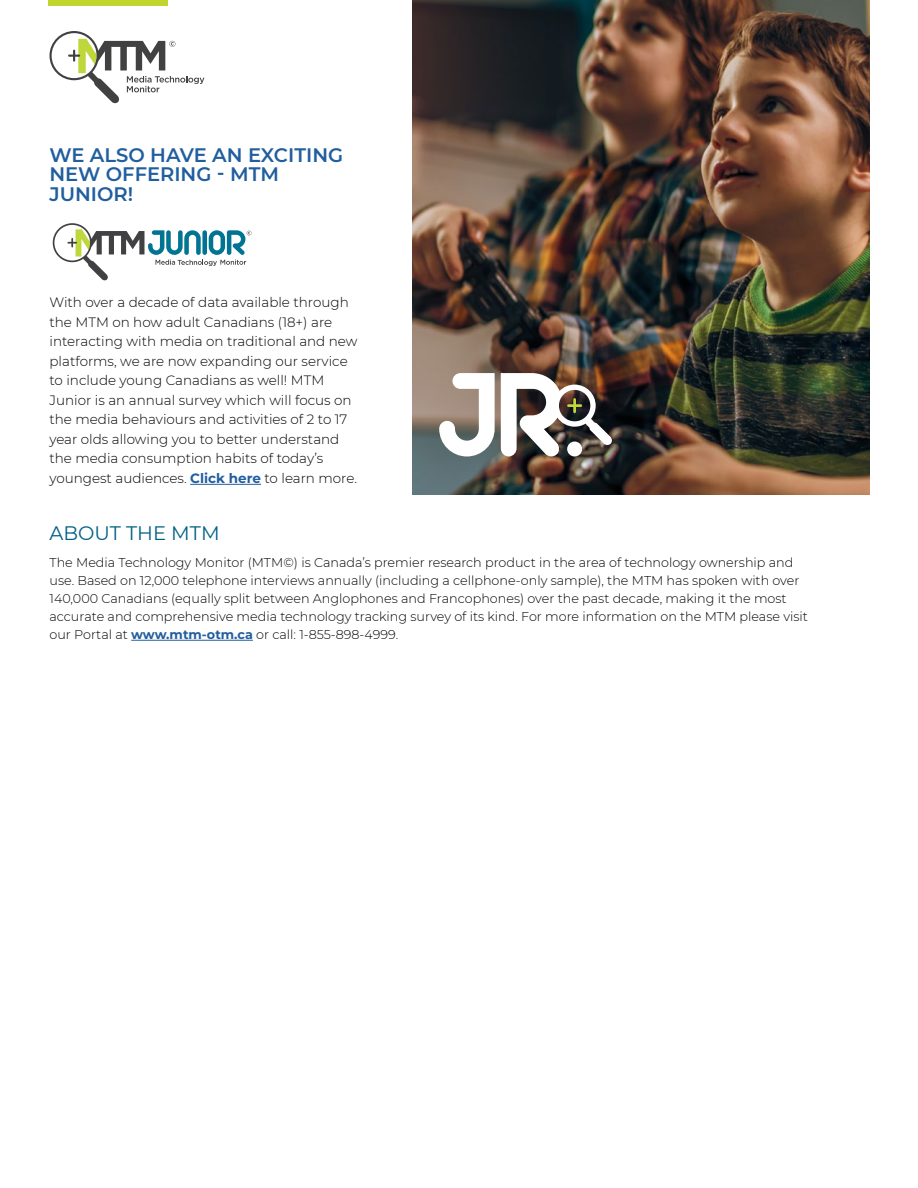
<style>
.page{position:relative;width:918px;height:1188px;background:#fff}
.page>*{position:absolute;margin:0;border:0;box-sizing:border-box;transform-origin:0 0}
.t1{font:600 19.5px/19.5px "Montserrat";color:#215e9e}
.t2{font:19.5px "Montserrat";color:#006084}
.t3{font:300 13.5px/19.5px "Montserrat";color:#000}
.t4{font:300 12.75px/18px "Montserrat";color:#000}
.s1{font-weight:700;color:#215e9e}
</style>
<div class="page">
<hr style="left:190px;top:484px;width:71px;height:1px;background:#215e9e">
<hr style="left:131px;top:640px;width:122px;height:1px;background:#215e9e">
<svg style="left:50px;top:31px;width:154px;height:72px"></svg>
<img style="left:412px;top:0;width:457px;height:494px">
<div style="left:48px;top:0;width:119px;height:5px;background:#c1d52f"></div>
<svg style="left:53px;top:223px;width:198px;height:58px"></svg>
<div style="left:202px;top:230px;width:5px;height:25px;background:#007492;border-radius:2px"></div>
<svg style="left:439px;top:373px;width:56px;height:83px"></svg>
<img style="left:501px;top:373px;width:111px;height:84px">
<h1 class="t1" style="left:50px;top:144px;width:295px">WE ALSO HAVE AN EXCITING<br>NEW OFFERING - MTM<br>JUNIOR!</h1>
<p class="t3" style="left:50px;top:293px;width:310px">With over a decade of data available through the MTM on how adult Canadians (18+) are interacting with media on traditional and new platforms, we are now expanding our service to include young Canadians as well! MTM Junior is an annual survey which will focus on the media behaviours and activities of 2 to 17 year olds allowing you to better understand the media consumption habits of today’s youngest audiences. <span class="s1">Click here</span> to learn more.</p>
<h1 class="t2" style="left:50px;top:520px;width:172px">ABOUT THE MTM</h1>
<p class="t4" style="left:50px;top:553px;width:760px">The Media Technology Monitor (MTM©) is Canada’s premier research product in the area of technology ownership and use. Based on 12,000 telephone interviews annually (including a cellphone-only sample), the MTM has spoken with over 140,000 Canadians (equally split between Anglophones and Francophones) over the past decade, making it the most accurate and comprehensive media technology tracking survey of its kind. For more information on the MTM please visit our Portal at <span class="s1">www.mtm-otm.ca</span> or call: 1-855-898-4999.</p>
</div>
